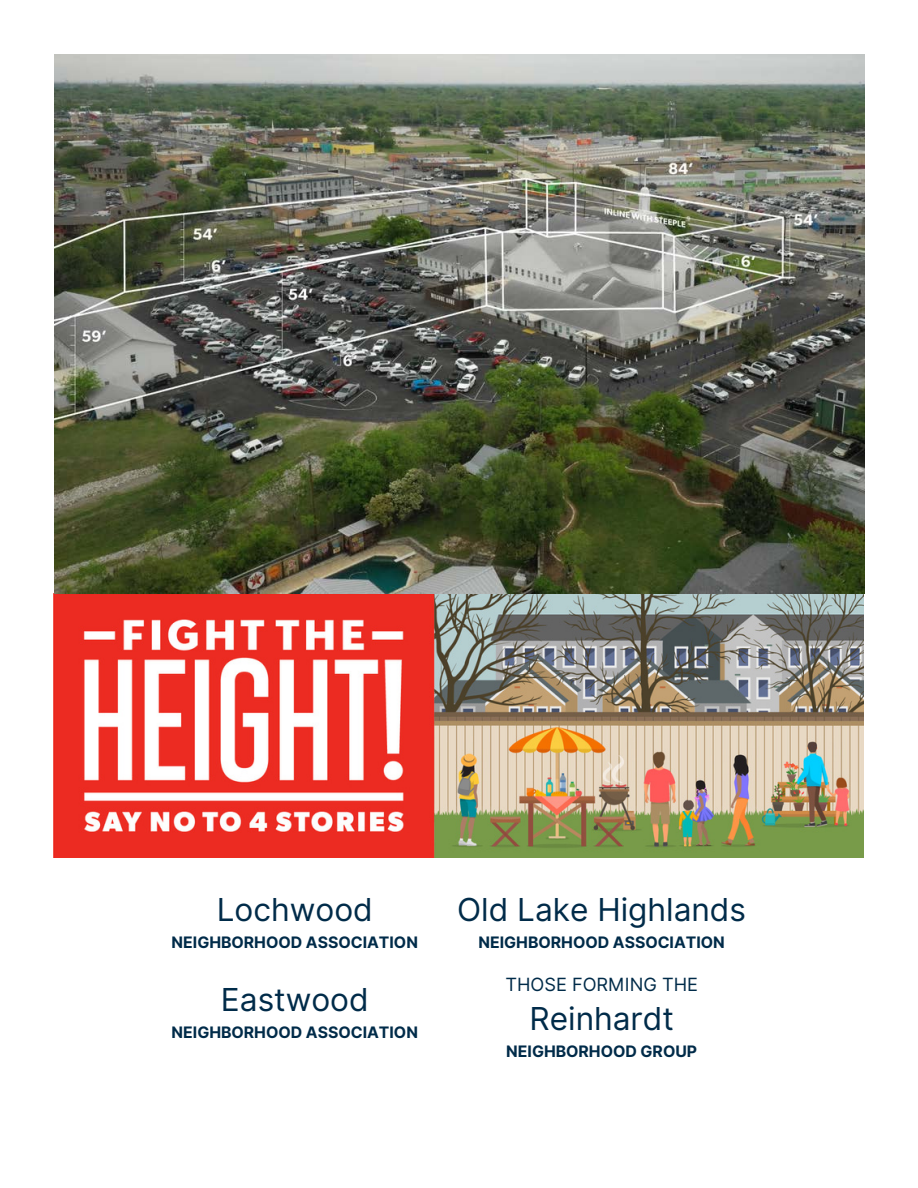
<style>
.page{position:relative;width:918px;height:1188px;background:#fff}
.page>*{position:absolute;margin:0;border:0;box-sizing:border-box;transform-origin:0 0}
.t1{font:31.65px "Inter";color:#002b49}
.t2{font:18.15px "Inter";color:#002b49}
.t3{font:700 15.75px "Inter";color:#002b49}
</style>
<div class="page">
<img style="left:54px;top:55px;width:810px;height:802px">
<h1 class="t1" style="left:217px;top:891px;width:157px">Lochwood</h1>
<p class="t3" style="left:172px;top:933px;width:248px">NEIGHBORHOOD ASSOCIATION</p>
<h1 class="t1" style="left:221px;top:981px;width:149px">Eastwood</h1>
<p class="t3" style="left:172px;top:1023px;width:248px">NEIGHBORHOOD ASSOCIATION</p>
<h1 class="t1" style="left:457px;top:891px;width:290px">Old Lake Highlands</h1>
<p class="t3" style="left:478px;top:933px;width:248px">NEIGHBORHOOD ASSOCIATION</p>
<p class="t2" style="left:505px;top:973px;width:194px">THOSE FORMING THE</p>
<h1 class="t1" style="left:530px;top:1000px;width:146px">Reinhardt</h1>
<p class="t3" style="left:506px;top:1042px;width:192px">NEIGHBORHOOD GROUP</p>
</div>
